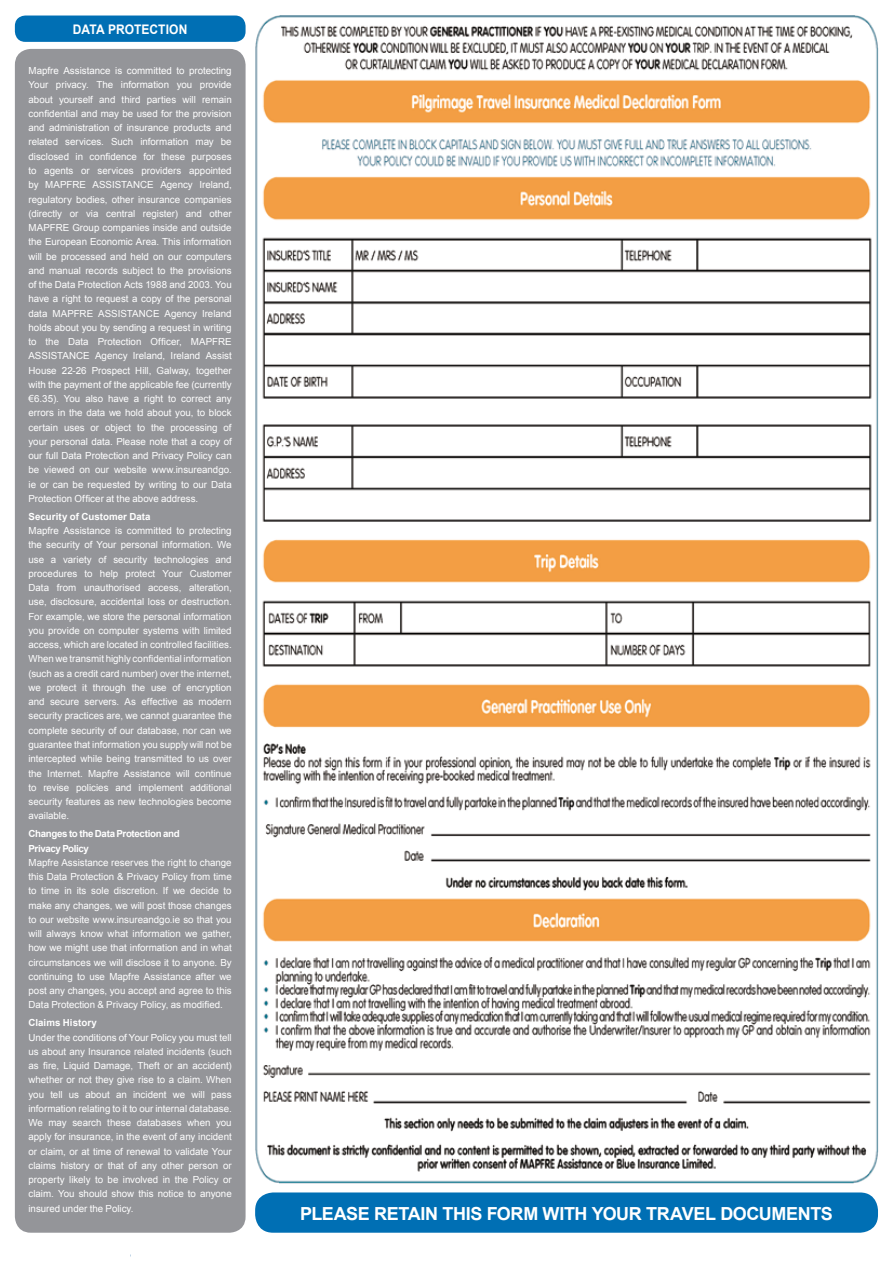
<style>
.page{position:relative;width:893px;height:1263px;background:#fff}
.page>*{position:absolute;margin:0;border:0;box-sizing:border-box;transform-origin:0 0}
.t1{font:700 18px "Arial";letter-spacing:-.02em;color:#fff}
.t2{font:700 13.2px "Arial";color:#fff;scale:.91 1}
.t3{font:9.75px/14.2px "Arial";color:#fff;text-align:justify}
.t4{font:700 9.75px/14.2px "Arial";letter-spacing:-.03em;color:#fff}
</style>
<div class="page">
<div style="left:15px;top:49px;width:231px;height:1184px;background:#949599;border-radius:16px"></div>
<div style="left:255px;top:1192px;width:623px;height:41px;background:#006fb4;border-radius:18px"></div>
<div style="left:15px;top:16px;width:231px;height:26px;background:#006fb4;border-radius:10px"></div>
<img style="left:255px;top:16px;width:623px;height:1168px">
<h2 class="t2" style="left:73px;top:21px;width:127px">data protection</h2>
<p class="t3" style="left:29px;top:64px;width:205px">Mapfre Assistance is committed to protecting Your privacy. The information you provide about yourself and third parties will remain confidential and may be used for the provision and administration of insurance products and related services. Such information may be disclosed in confidence for these purposes to agents or services providers appointed by MAPFRE ASSISTANCE Agency Ireland, regulatory bodies, other insurance companies (directly or via central register) and other MAPFRE Group companies inside and outside the European Economic Area. This information will be processed and held on our computers and manual records subject to the provisions of the Data Protection Acts 1988 and 2003. You have a right to request a copy of the personal data MAPFRE ASSISTANCE Agency Ireland holds about you by sending a request in writing to the Data Protection Officer, MAPFRE ASSISTANCE Agency Ireland, Ireland Assist House 22-26 Prospect Hill, Galway, together with the payment of the applicable fee (currently €6.35). You also have a right to correct any errors in the data we hold about you, to block certain uses or object to the processing of your personal data. Please note that a copy of our full Data Protection and Privacy Policy can be viewed on our website www.insureandgo. ie or can be requested by writing to our Data Protection Officer at the above address.</p>
<p class="t4" style="left:29px;top:510px;width:124px">Security of Customer Data</p>
<p class="t3" style="left:29px;top:524px;width:205px">Mapfre Assistance is committed to protecting the security of Your personal information. We use a variety of security technologies and procedures to help protect Your Customer Data from unauthorised access, alteration, use, disclosure, accidental loss or destruction.<br>For example, we store the personal information you provide on computer systems with limited access, which are located in controlled facilities.<br>When we transmit highly confidential information (such as a credit card number) over the internet, we protect it through the use of encryption and secure servers. As effective as modern security practices are, we cannot guarantee the complete security of our database, nor can we guarantee that information you supply will not be intercepted while being transmitted to us over the Internet. Mapfre Assistance will continue to revise policies and implement additional security features as new technologies become available.</p>
<p class="t4" style="left:29px;top:827px;width:153px">Changes to the Data Protection and<br>Privacy Policy</p>
<p class="t3" style="left:29px;top:855px;width:205px">Mapfre Assistance reserves the right to change this Data Protection &amp; Privacy Policy from time to time in its sole discretion. If we decide to make any changes, we will post those changes to our website www.insureandgo.ie so that you will always know what information we gather, how we might use that information and in what circumstances we will disclose it to anyone. By continuing to use Mapfre Assistance after we post any changes, you accept and agree to this Data Protection &amp; Privacy Policy, as modified.</p>
<p class="t4" style="left:29px;top:1016px;width:70px">Claims History</p>
<p class="t3" style="left:29px;top:1030px;width:205px">Under the conditions of Your Policy you must tell us about any Insurance related incidents (such as fire, Liquid Damage, Theft or an accident) whether or not they give rise to a claim. When you tell us about an incident we will pass information relating to it to our internal database.<br>We may search these databases when you apply for insurance, in the event of any incident or claim, or at time of renewal to validate Your claims history or that of any other person or property likely to be involved in the Policy or claim. You should show this notice to anyone insured under the Policy.</p>
<h1 class="t1" style="left:300px;top:1201px;width:13px">PLEASE</h1>
<h1 class="t1" style="left:374px;top:1201px;width:13px">RETA</h1>
<h1 class="t1" style="left:421px;top:1201px;width:80px">INTHISFORM</h1>
<h1 class="t1" style="left:543px;top:1201px;width:74px">WITH YOUR</h1>
<h1 class="t1" style="left:646px;top:1201px;width:14px">TRA</h1>
<h1 class="t1" style="left:682px;top:1201px;width:91px">VEL DOCUMENTS</h1>
</div>
